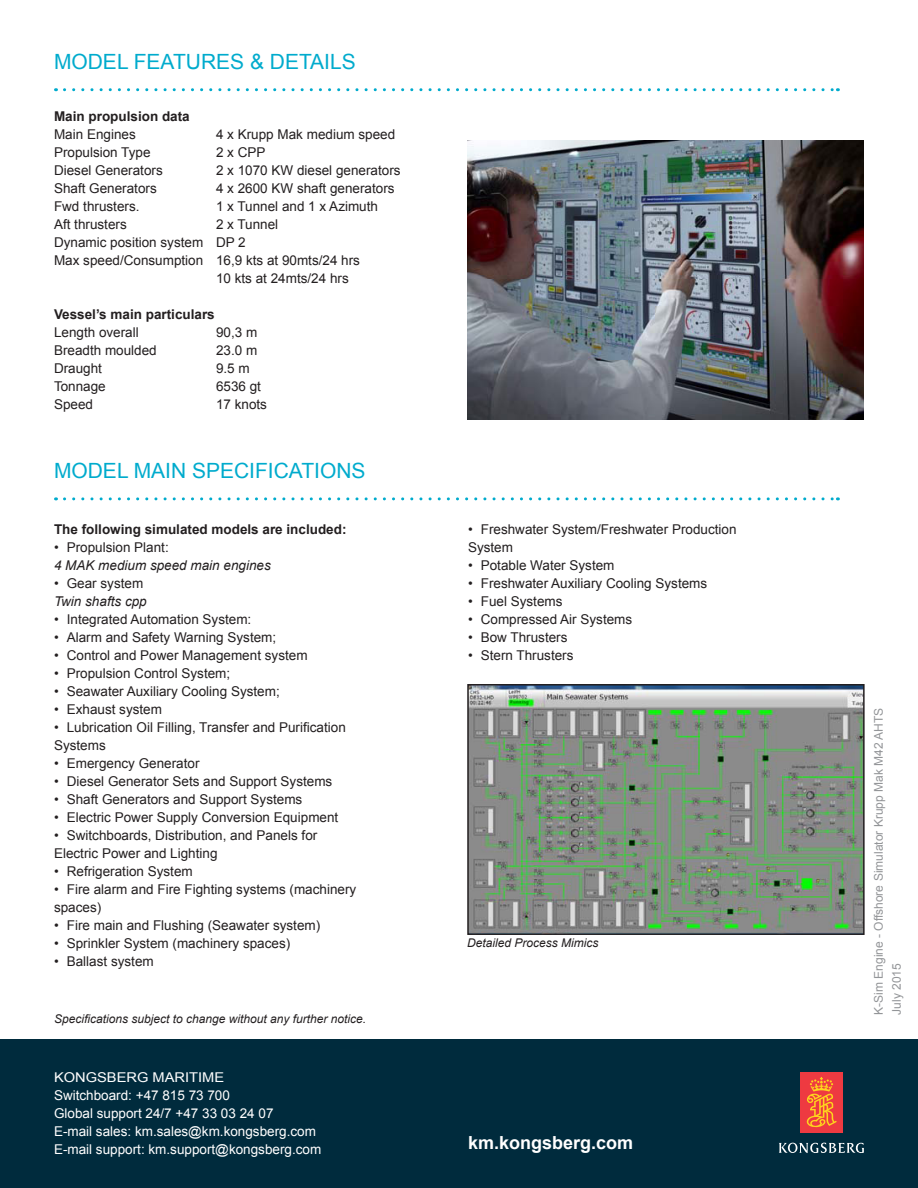
<style>
.page{position:relative;width:918px;height:1188px;background:#fff}
.page>*{position:absolute;margin:0;border:0;box-sizing:border-box;transform-origin:0 0}
.Head_2{font:21px "Arial";color:#00abcd}
.Brødtekst{font:700 18px "Arial";color:#fff}
.Body_text{font:13.5px "Arial";color:#231f20}
.Body_text-2{font:13.5px "Arial";color:#fff}
.Body_text-3{font:700 13.5px "Arial";color:#231f20}
.Body_text-4{font:italic 13.5px "Arial";color:#231f20}
.Brødtekst-2{font:13.5px "Arial";color:#fff;scale:1.09 1}
.Body_text-5{font:italic 12px "Arial";color:#231f20}
.Reg_numbre{font:12px "Arial";color:#939598}
</style>
<div class="page">
<svg style="left:64px;top:497px;width:774px;height:3px"></svg>
<svg style="left:64px;top:88px;width:774px;height:3px"></svg>
<div style="left:0;top:1039px;width:918px;height:149px;background:#002b3d"></div>
<div style="left:800px;top:1072px;width:43px;height:61px;background:#ee3a41"></div>
<svg style="left:807px;top:1077px;width:30px;height:50px"></svg>
<svg style="left:779px;top:1143px;width:85px;height:10px"></svg>
<img style="left:468px;top:140px;width:396px;height:279px">
<img style="left:470px;top:687px;width:392px;height:245px">
<div style="left:467px;top:684px;width:398px;height:251px;border:2px solid #231f20"></div>
<p class="Head_2" style="left:54px;top:48px;width:303px">MODEL FEATURES &amp; DETAILS</p>
<p class="Body_text-3" style="left:54px;top:107px;width:137px">Main propulsion data</p>
<p class="Body_text" style="left:54px;top:125px;width:83px">Main Engines</p>
<p class="Body_text" style="left:216px;top:125px;width:181px">4 x Krupp Mak medium speed</p>
<p class="Body_text" style="left:54px;top:143px;width:98px">Propulsion Type</p>
<p class="Body_text" style="left:216px;top:143px;width:51px">2 x CPP</p>
<p class="Body_text" style="left:54px;top:161px;width:110px">Diesel Generators</p>
<p class="Body_text" style="left:216px;top:161px;width:186px">2 x 1070 KW diesel generators</p>
<p class="Body_text" style="left:54px;top:179px;width:104px">Shaft Generators</p>
<p class="Body_text" style="left:216px;top:179px;width:180px">4 x 2600 KW shaft generators</p>
<p class="Body_text" style="left:54px;top:197px;width:87px">Fwd thrusters.</p>
<p class="Body_text" style="left:216px;top:197px;width:164px">1 x Tunnel and 1 x Azimuth</p>
<p class="Body_text" style="left:54px;top:215px;width:74px">Aft thrusters</p>
<p class="Body_text" style="left:216px;top:215px;width:64px">2 x Tunnel</p>
<p class="Body_text" style="left:54px;top:233px;width:193px">Dynamic position system DP 2</p>
<p class="Body_text" style="left:54px;top:251px;width:308px">Max speed/Consumption 16,9 kts at 90mts/24 hrs</p>
<p class="Body_text" style="left:216px;top:269px;width:134px">10 kts at 24mts/24 hrs</p>
<p class="Body_text-3" style="left:54px;top:305px;width:162px">Vessel’s main particulars</p>
<p class="Body_text" style="left:54px;top:323px;width:86px">Length overall</p>
<p class="Body_text" style="left:216px;top:323px;width:43px">90,3 m</p>
<p class="Body_text" style="left:54px;top:341px;width:104px">Breadth moulded</p>
<p class="Body_text" style="left:216px;top:341px;width:43px">23.0 m</p>
<p class="Body_text" style="left:54px;top:359px;width:50px">Draught</p>
<p class="Body_text" style="left:216px;top:359px;width:35px">9.5 m</p>
<p class="Body_text" style="left:54px;top:377px;width:53px">Tonnage</p>
<p class="Body_text" style="left:216px;top:377px;width:47px">6536 gt</p>
<p class="Body_text" style="left:54px;top:395px;width:41px">Speed</p>
<p class="Body_text" style="left:216px;top:395px;width:53px">17 knots</p>
<p class="Head_2" style="left:54px;top:457px;width:313px">MODEL MAIN SPECIFICATIONS</p>
<p class="Body_text-3" style="left:54px;top:520px;width:294px">The following simulated models are included:</p>
<p class="Body_text" style="left:54px;top:538px;width:116px">• Propulsion Plant:</p>
<p class="Body_text-4" style="left:54px;top:556px;width:218px">4 MAK medium speed main engines</p>
<p class="Body_text" style="left:54px;top:574px;width:91px">• Gear system</p>
<p class="Body_text-4" style="left:54px;top:592px;width:94px">Twin shafts cpp</p>
<p class="Body_text" style="left:54px;top:610px;width:199px">• Integrated Automation System:</p>
<p class="Body_text" style="left:54px;top:628px;width:224px">• Alarm and Safety Warning System;</p>
<p class="Body_text" style="left:54px;top:646px;width:255px">• Control and Power Management system</p>
<p class="Body_text" style="left:54px;top:664px;width:178px">• Propulsion Control System;</p>
<p class="Body_text" style="left:54px;top:682px;width:227px">• Seawater Auxiliary Cooling System;</p>
<p class="Body_text" style="left:54px;top:700px;width:110px">• Exhaust system</p>
<p class="Body_text" style="left:54px;top:718px;width:293px">• Lubrication Oil Filling, Transfer and Purification</p>
<p class="Body_text" style="left:54px;top:736px;width:53px">Systems</p>
<p class="Body_text" style="left:54px;top:754px;width:147px">• Emergency Generator</p>
<p class="Body_text" style="left:54px;top:772px;width:280px">• Diesel Generator Sets and Support Systems</p>
<p class="Body_text" style="left:54px;top:790px;width:250px">• Shaft Generators and Support Systems</p>
<p class="Body_text" style="left:54px;top:808px;width:286px">• Electric Power Supply Conversion Equipment</p>
<p class="Body_text" style="left:54px;top:826px;width:265px">• Switchboards, Distribution, and Panels for</p>
<p class="Body_text" style="left:54px;top:844px;width:165px">Electric Power and Lighting</p>
<p class="Body_text" style="left:54px;top:862px;width:140px">• Refrigeration System</p>
<p class="Body_text" style="left:54px;top:880px;width:304px">• Fire alarm and Fire Fighting systems (machinery</p>
<p class="Body_text" style="left:54px;top:898px;width:49px">spaces)</p>
<p class="Body_text" style="left:54px;top:916px;width:268px">• Fire main and Flushing (Seawater system)</p>
<p class="Body_text" style="left:54px;top:934px;width:238px">• Sprinkler System (machinery spaces)</p>
<p class="Body_text" style="left:54px;top:952px;width:101px">• Ballast system</p>
<p class="Body_text-5" style="left:54px;top:1011px;width:314px">Specifications subject to change without any further notice.</p>
<p class="Brødtekst-2" style="left:54px;top:1069px;width:158px">KONGSBERG MARITIME</p>
<p class="Body_text-2" style="left:54px;top:1087px;width:177px">Switchboard: +47 815 73 700</p>
<p class="Body_text-2" style="left:54px;top:1105px;width:221px">Global support 24/7 +47 33 03 24 07</p>
<p class="Body_text-2" style="left:54px;top:1123px;width:264px">E-mail sales: km.sales@km.kongsberg.com</p>
<p class="Body_text-2" style="left:54px;top:1141px;width:269px">E-mail support: km.support@kongsberg.com</p>
<p class="Body_text" style="left:468px;top:520px;width:270px">• Freshwater System/Freshwater Production</p>
<p class="Body_text" style="left:468px;top:538px;width:47px">System</p>
<p class="Body_text" style="left:468px;top:556px;width:148px">• Potable Water System</p>
<p class="Body_text" style="left:468px;top:574px;width:241px">• Freshwater Auxiliary Cooling Systems</p>
<p class="Body_text" style="left:468px;top:592px;width:96px">• Fuel Systems</p>
<p class="Body_text" style="left:468px;top:610px;width:166px">• Compressed Air Systems</p>
<p class="Body_text" style="left:468px;top:628px;width:101px">• Bow Thrusters</p>
<p class="Body_text" style="left:468px;top:646px;width:107px">• Stern Thrusters</p>
<p class="Body_text-5" style="left:467px;top:935px;width:133px">Detailed Process Mimics</p>
<p class="Brødtekst" style="left:468px;top:1131px;width:167px">km.kongsberg.com</p>
<p class="Reg_numbre" style="left:871px;top:1015px;width:308px;rotate:-90deg">K-Sim Engine - Offshore Simulator Krupp Mak M42 AHTS</p>
<p class="Reg_numbre" style="left:889px;top:1015px;width:53px;rotate:-90deg">July 2015</p>
</div>
